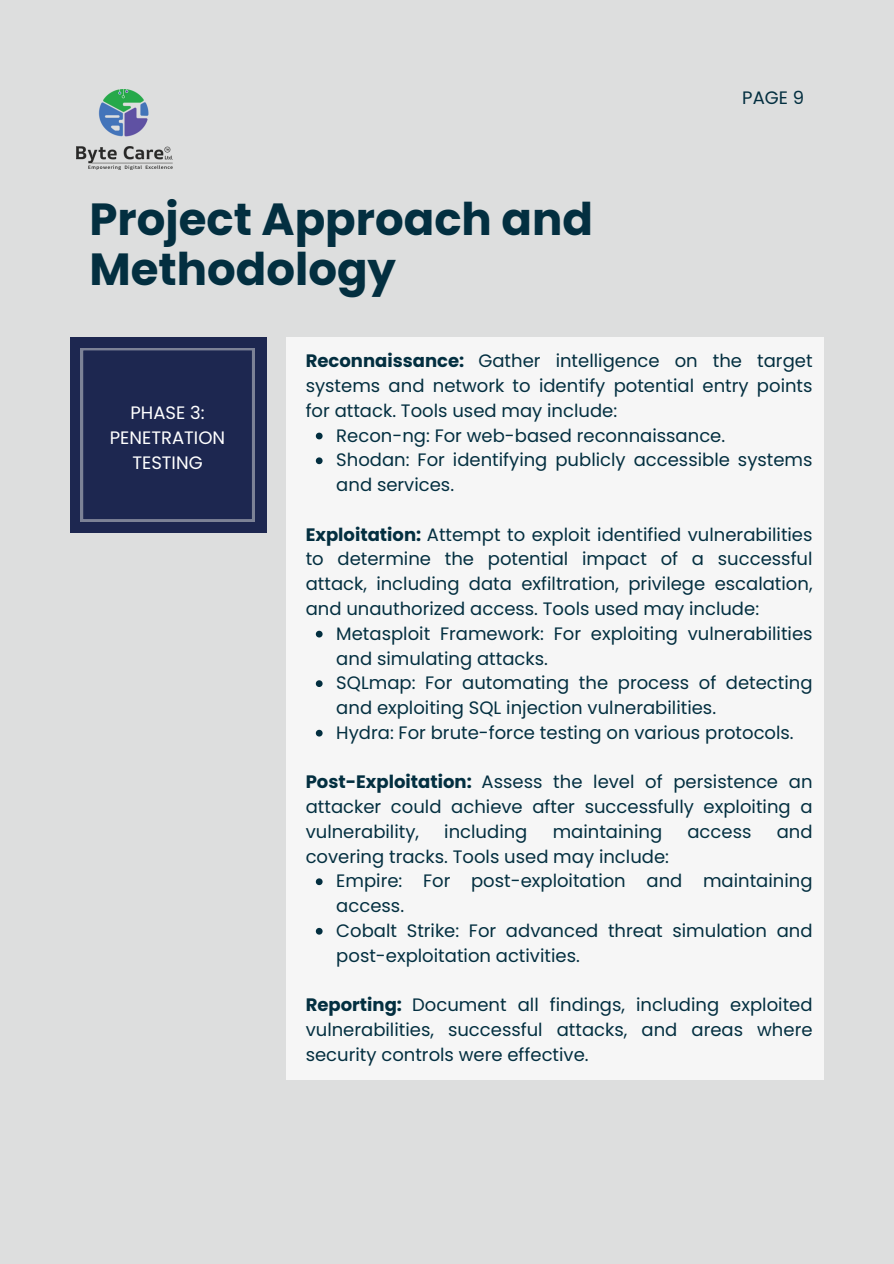
<style>
.page{position:relative;width:894px;height:1264px;background:#fff}
.page>*{position:absolute;margin:0;border:0;box-sizing:border-box;transform-origin:0 0}
.t1{font:700 45px/49.5px "Poppins";color:#032f40}
.t2{font:18px/24.8px "Poppins";color:#032f40}
.t3{font:18px/24.8px "Poppins";color:#fff;text-align:center}
.s1{font-weight:700}
</style>
<div class="page">
<div style="left:0;top:0;width:893px;height:1263px;background:#dddede"></div>
<div style="left:70px;top:337px;width:196px;height:195px;background:#1d2750"></div>
<svg style="left:81px;top:348px;width:173px;height:173px"></svg>
<div style="left:286px;top:337px;width:537px;height:742px;background:#f6f6f6"></div>
<img style="left:77px;top:89px;width:95px;height:80px">
<svg style="left:316px;top:432px;width:6px;height:7px"></svg>
<svg style="left:316px;top:457px;width:6px;height:7px"></svg>
<svg style="left:316px;top:630px;width:6px;height:7px"></svg>
<svg style="left:316px;top:680px;width:6px;height:7px"></svg>
<svg style="left:316px;top:729px;width:6px;height:7px"></svg>
<svg style="left:316px;top:878px;width:6px;height:7px"></svg>
<svg style="left:316px;top:927px;width:6px;height:7px"></svg>
<h1 class="t1" style="left:89px;top:195px;width:505px">Project Approach and<br>Methodology</h1>
<h2 class="t2" style="left:742px;top:85px;width:63px">PAGE 9</h2>
<p class="t3" style="left:110px;top:400px;width:117px">PHASE 3:<br>PENETRATION<br>TESTING</p>
<p class="t2" style="left:305px;top:349px;width:508px;text-align:justify"><span class="s1">Reconnaissance:</span> Gather intelligence on the target systems and network to identify potential entry points for attack. Tools used may include:</p>
<p class="t2" style="left:336px;top:423px;width:390px">Recon-ng: For web-based reconnaissance.</p>
<p class="t2" style="left:336px;top:448px;width:477px">Shodan: For identifying publicly accessible systems and services.</p>
<p class="t2" style="left:305px;top:522px;width:508px;text-align:justify"><span class="s1">Exploitation:</span> Attempt to exploit identified vulnerabilities to determine the potential impact of a successful attack, including data exfiltration, privilege escalation, and unauthorized access. Tools used may include:</p>
<p class="t2" style="left:336px;top:621px;width:477px">Metasploit Framework: For exploiting vulnerabilities and simulating attacks.</p>
<p class="t2" style="left:336px;top:670px;width:477px">SQLmap: For automating the process of detecting and exploiting SQL injection vulnerabilities.</p>
<p class="t2" style="left:336px;top:720px;width:459px">Hydra: For brute-force testing on various protocols.</p>
<p class="t2" style="left:305px;top:769px;width:508px;text-align:justify"><span class="s1">Post-Exploitation:</span> Assess the level of persistence an attacker could achieve after successfully exploiting a vulnerability,</p>
<p class="t2" style="left:444px;top:819px;width:85px">including</p>
<p class="t2" style="left:552px;top:819px;width:111px">maintaining</p>
<p class="t2" style="left:687px;top:819px;width:65px">access</p>
<p class="t2" style="left:776px;top:819px;width:37px">and</p>
<p class="t2" style="left:305px;top:844px;width:365px">covering tracks. Tools used may include:</p>
<p class="t2" style="left:336px;top:868px;width:477px">Empire: For post-exploitation and maintaining access.</p>
<p class="t2" style="left:336px;top:918px;width:477px">Cobalt Strike: For advanced threat simulation and post-exploitation activities.</p>
<p class="t2" style="left:305px;top:992px;width:508px;text-align:justify"><span class="s1">Reporting:</span> Document all findings, including exploited vulnerabilities, successful attacks, and areas where security controls were effective.</p>
</div>
